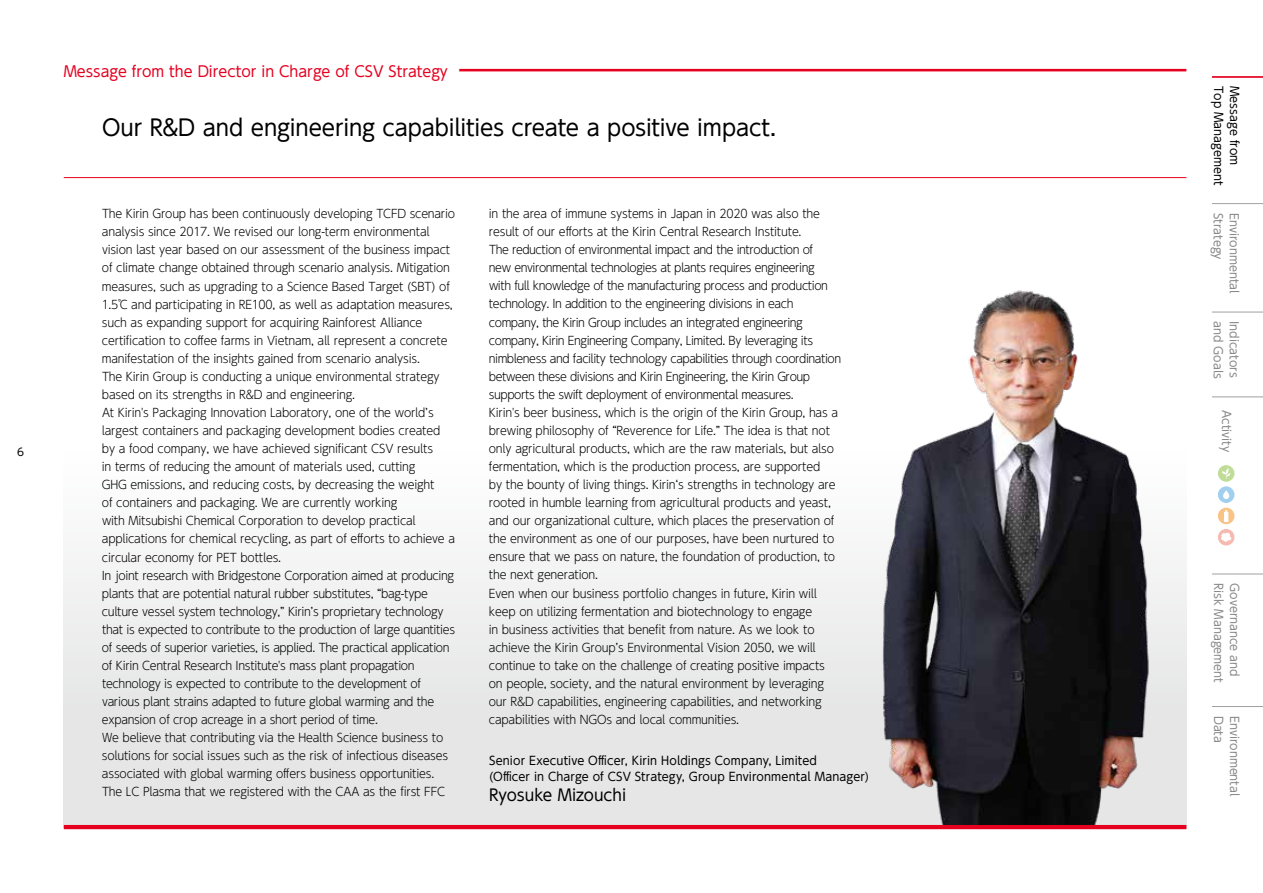
<style>
.page{position:relative;width:1263px;height:893px;background:#fff}
.page>*{position:absolute;margin:0;border:0;box-sizing:border-box;transform-origin:0 0}
.t1{font:22.35px "UD Shin Go C Oniz Pr 6";letter-spacing:-.005em;color:#000}
.t2{font:15.9px "UD Shin Go C Oniz Pr 6";color:#000}
.t3{font:14.85px "UD Shin Go C Oniz Pr 6";color:#e60020}
.t4{font:300 11.7px/18px "UD Shin Go C Oniz Pr 6";letter-spacing:-.02em;color:#000}
.t5{font:11.7px/15.9px "UD Shin Go C Oniz Pr 6";letter-spacing:.01em;color:#000}
.t6{font:11.7px "UD Shin Go C Oniz Pr 6";color:#898989}
.t7{font:10.65px "UD Shin Go Pro";color:#000}
</style>
<div class="page">
<hr style="left:1212px;top:76px;width:51px;height:2px;background:#e60020">
<hr style="left:1212px;top:574px;width:51px;height:1px;background:#9fa0a0">
<hr style="left:1212px;top:706px;width:51px;height:1px;background:#9fa0a0">
<hr style="left:1212px;top:203px;width:51px;height:1px;background:#9fa0a0">
<hr style="left:1212px;top:312px;width:51px;height:1px;background:#9fa0a0">
<hr style="left:1212px;top:396px;width:51px;height:1px;background:#9fa0a0">
<div style="left:1218px;top:465px;width:16px;height:17px;background:#c0dd98;border-radius:50%"></div>
<div style="left:1218px;top:486px;width:16px;height:17px;background:#a0cfef;border-radius:50%"></div>
<div style="left:1218px;top:508px;width:16px;height:16px;background:#f9c385;border-radius:50%"></div>
<div style="left:1218px;top:529px;width:16px;height:16px;background:#f6bab0;border-radius:50%"></div>
<svg style="left:1222px;top:468px;width:9px;height:11px"></svg>
<svg style="left:1223px;top:490px;width:6px;height:9px"></svg>
<svg style="left:1224px;top:510px;width:4px;height:12px"></svg>
<svg style="left:1221px;top:533px;width:10px;height:9px"></svg>
<div style="left:64px;top:227px;width:1122px;height:600px;background:linear-gradient(to bottom,#fff,#e4e4e4)"></div>
<img style="left:856px;top:273px;width:331px;height:554px">
<hr style="left:64px;top:177px;width:1122px;height:1px;background:#e60020">
<hr style="left:459px;top:69px;width:727px;height:2px;background:#e60020">
<hr style="left:64px;top:825px;width:1122px;height:4px;background:#e60020">
<p class="t7" style="left:17px;top:443px;width:9px">6</p>
<p class="t3" style="left:64px;top:59px;width:386px">Message from the Director in Charge of CSV Strategy</p>
<h1 class="t1" style="left:102px;top:109px;width:676px">Our R&amp;D and engineering capabilities create a positive impact.</h1>
<p class="t4" style="left:102px;top:204px;width:355px">The Kirin Group has been continuously developing TCFD scenario analysis since 2017. We revised our long-term environmental vision last year based on our assessment of the business impact of climate change obtained through scenario analysis. Mitigation measures, such as upgrading to a Science Based Target (SBT) of 1.5℃ and participating in RE100, as well as adaptation measures, such as expanding support for acquiring Rainforest Alliance certification to coffee farms in Vietnam, all represent a concrete manifestation of the insights gained from scenario analysis.<br>The Kirin Group is conducting a unique environmental strategy based on its strengths in R&amp;D and engineering.<br>At Kirin's Packaging Innovation Laboratory, one of the world’s largest containers and packaging development bodies created by a food company, we have achieved significant CSV results<br>in terms of reducing the amount of materials used, cutting<br>GHG emissions, and reducing costs, by decreasing the weight<br>of containers and packaging. We are currently working<br>with Mitsubishi Chemical Corporation to develop practical applications for chemical recycling, as part of efforts to achieve a circular economy for PET bottles.<br>In joint research with Bridgestone Corporation aimed at producing plants that are potential natural rubber substitutes, “bag-type culture vessel system technology,” Kirin’s proprietary technology that is expected to contribute to the production of large quantities of seeds of superior varieties, is applied. The practical application of Kirin Central Research Institute's mass plant propagation technology is expected to contribute to the development of various plant strains adapted to future global warming and the expansion of crop acreage in a short period of time.<br>We believe that contributing via the Health Science business to solutions for social issues such as the risk of infectious diseases associated with global warming offers business opportunities.<br>The LC Plasma that we registered with the CAA as the first FFC</p>
<p class="t4" style="left:489px;top:204px;width:354px">in the area of immune systems in Japan in 2020 was also the result of our efforts at the Kirin Central Research Institute.<br>The reduction of environmental impact and the introduction of<br>new environmental technologies at plants requires engineering<br>with full knowledge of the manufacturing process and production technology. In addition to the engineering divisions in each company, the Kirin Group includes an integrated engineering company, Kirin Engineering Company, Limited. By leveraging its nimbleness and facility technology capabilities through coordination between these divisions and Kirin Engineering, the Kirin Group supports the swift deployment of environmental measures.<br>Kirin's beer business, which is the origin of the Kirin Group, has a brewing philosophy of “Reverence for Life.” The idea is that not only agricultural products, which are the raw materials, but also fermentation, which is the production process, are supported<br>by the bounty of living things. Kirin‘s strengths in technology are rooted in humble learning from agricultural products and yeast, and our organizational culture, which places the preservation of the environment as one of our purposes, have been nurtured to ensure that we pass on nature, the foundation of production, to the next generation.<br>Even when our business portfolio changes in future, Kirin will keep on utilizing fermentation and biotechnology to engage<br>in business activities that benefit from nature. As we look to achieve the Kirin Group’s Environmental Vision 2050, we will continue to take on the challenge of creating positive impacts on people, society, and the natural environment by leveraging our R&amp;D capabilities, engineering capabilities, and networking capabilities with NGOs and local communities.</p>
<p class="t5" style="left:489px;top:752px;width:382px">Senior Executive Officer, Kirin Holdings Company, Limited<br>(Officer in Charge of CSV Strategy, Group Environmental Manager)</p>
<h2 class="t2" style="left:489px;top:782px;width:139px">Ryosuke Mizouchi</h2>
<p class="t5" style="left:1227px;top:86px;width:101px;rotate:90deg">Top Management</p>
<p class="t5" style="left:1243px;top:86px;width:81px;rotate:90deg">Message from</p>
<p class="t6" style="left:1228px;top:213px;width:48px;rotate:90deg">Strategy</p>
<p class="t6" style="left:1243px;top:213px;width:82px;rotate:90deg">Environmental</p>
<p class="t6" style="left:1228px;top:321px;width:59px;rotate:90deg">and Goals</p>
<p class="t6" style="left:1243px;top:321px;width:58px;rotate:90deg">Indicators</p>
<p class="t6" style="left:1236px;top:410px;width:43px;rotate:90deg">Activity</p>
<p class="t6" style="left:1228px;top:583px;width:101px;rotate:90deg">Risk Management</p>
<p class="t6" style="left:1244px;top:583px;width:95px;rotate:90deg">Governance and</p>
<p class="t6" style="left:1228px;top:716px;width:29px;rotate:90deg">Data</p>
<p class="t6" style="left:1244px;top:716px;width:82px;rotate:90deg">Environmental</p>
</div>
